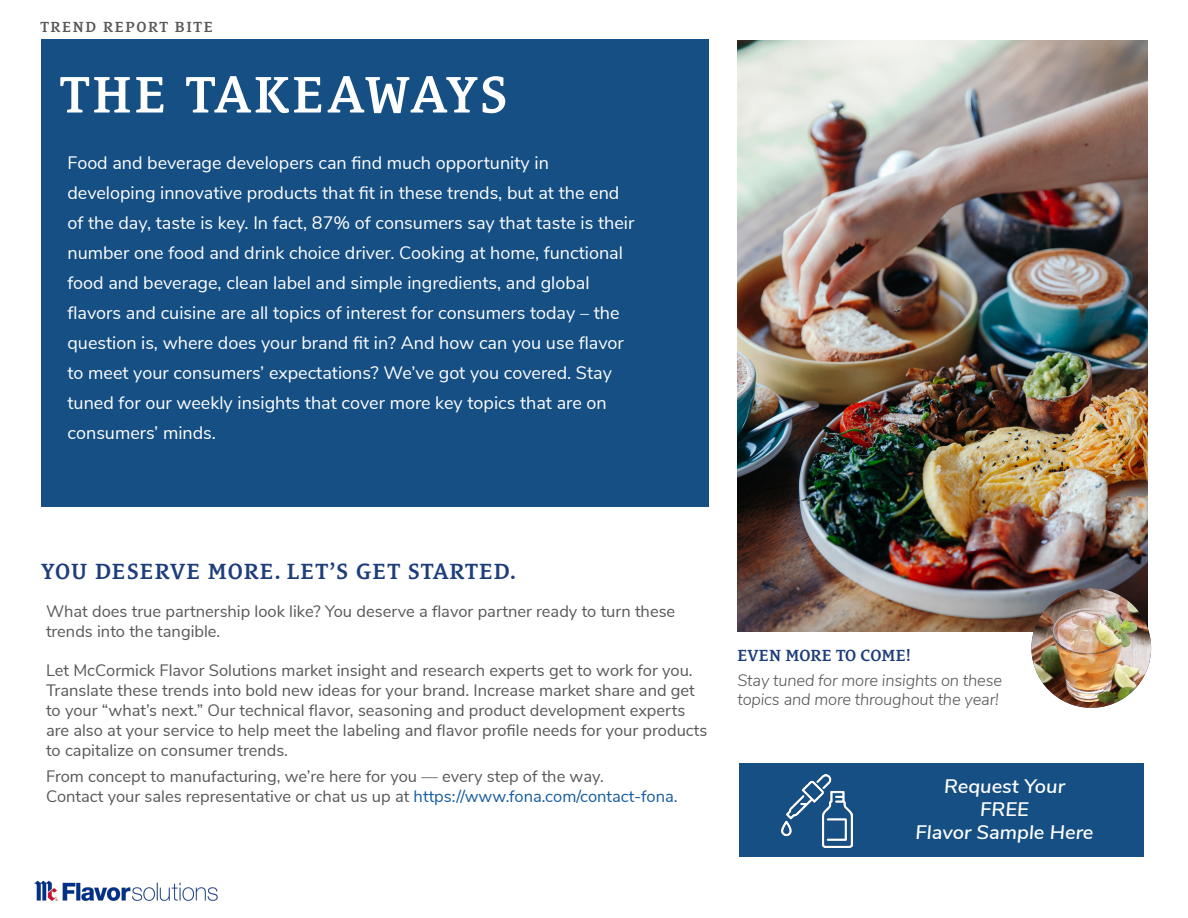
<style>
.page{position:relative;width:1188px;height:918px;background:#fff}
.page>*{position:absolute;margin:0;border:0;box-sizing:border-box;transform-origin:0 0}
.t1{font:600 52.5px "Le Monde Courrier Std";letter-spacing:.04em;color:#fff}
.t2{font:600 22.5px "Le Monde Courrier Std";letter-spacing:.04em;color:#1d3d7b}
.t3{font:italic 600 19.5px/23px "Nunito Sans";color:#fff;text-align:center}
.t4{font:18px/30px "Nunito Sans";color:#fff}
.Body{font:16.5px/19.8px "Nunito Sans";color:#57585a}
.t5{font:italic 300 16.5px/19.5px "Nunito Sans";letter-spacing:-.01em;color:#57585a}
.t6{font:600 16.5px "Le Monde Courrier Std";color:#1d3d7b}
.t7{font:600 15px "Le Monde Courrier Std";letter-spacing:.1em;color:#57585a}
.s1{color:#175d9e}
</style>
<div class="page">
<div style="left:41px;top:39px;width:667px;height:468px;background:#154f84"></div>
<div style="left:739px;top:763px;width:405px;height:93px;background:#154f84"></div>
<img style="left:781px;top:774px;width:71px;height:74px">
<img style="left:737px;top:40px;width:411px;height:592px">
<img style="left:1031px;top:588px;width:120px;height:120px;border-radius:60px">
<img style="left:34px;top:880px;width:184px;height:22px">
<p class="t7" style="left:40px;top:18px;width:174px">TREND REPORT BITE</p>
<p class="t1" style="left:60px;top:64px;width:450px">THE TAKEAWAYS</p>
<p class="t4" style="left:68px;top:146px;width:568px">Food and beverage developers can find much opportunity in developing innovative products that fit in these trends, but at the end of the day, taste is key. In fact, 87% of consumers say that taste is their number one food and drink choice driver. Cooking at home, functional food and beverage, clean label and simple ingredients, and global flavors and cuisine are all topics of interest for consumers today – the question is, where does your brand fit in? And how can you use flavor to meet your consumers’ expectations? We’ve got you covered. Stay tuned for our weekly insights that cover more key topics that are on consumers’ minds.</p>
<p class="t2" style="left:41px;top:558px;width:476px">YOU DESERVE MORE. LET’S GET STARTED.</p>
<p class="Body" style="left:46px;top:601px;width:631px">What does true partnership look like? You deserve a flavor partner ready to turn these trends into the tangible.</p>
<p class="Body" style="left:46px;top:660px;width:663px">Let McCormick Flavor Solutions market insight and research experts get to work for you.<br>Translate these trends into bold new ideas for your brand. Increase market share and get to your “what’s next.” Our technical flavor, seasoning and product development experts are also at your service to help meet the labeling and flavor profile needs for your products to capitalize on consumer trends.</p>
<p class="Body" style="left:46px;top:765px;width:633px">From concept to manufacturing, we’re here for you — every step of the way.<br>Contact your sales representative or chat us up at <span class="s1">https://www.fona.com/contact-fona.</span></p>
<p class="t6" style="left:737px;top:646px;width:175px">EVEN MORE TO COME!</p>
<p class="t5" style="left:737px;top:669px;width:266px">Stay tuned for more insights on these topics and more throughout the year!</p>
<p class="t3" style="left:916px;top:774px;width:179px">Request Your<br>FREE<br>Flavor Sample Here</p>
</div>
